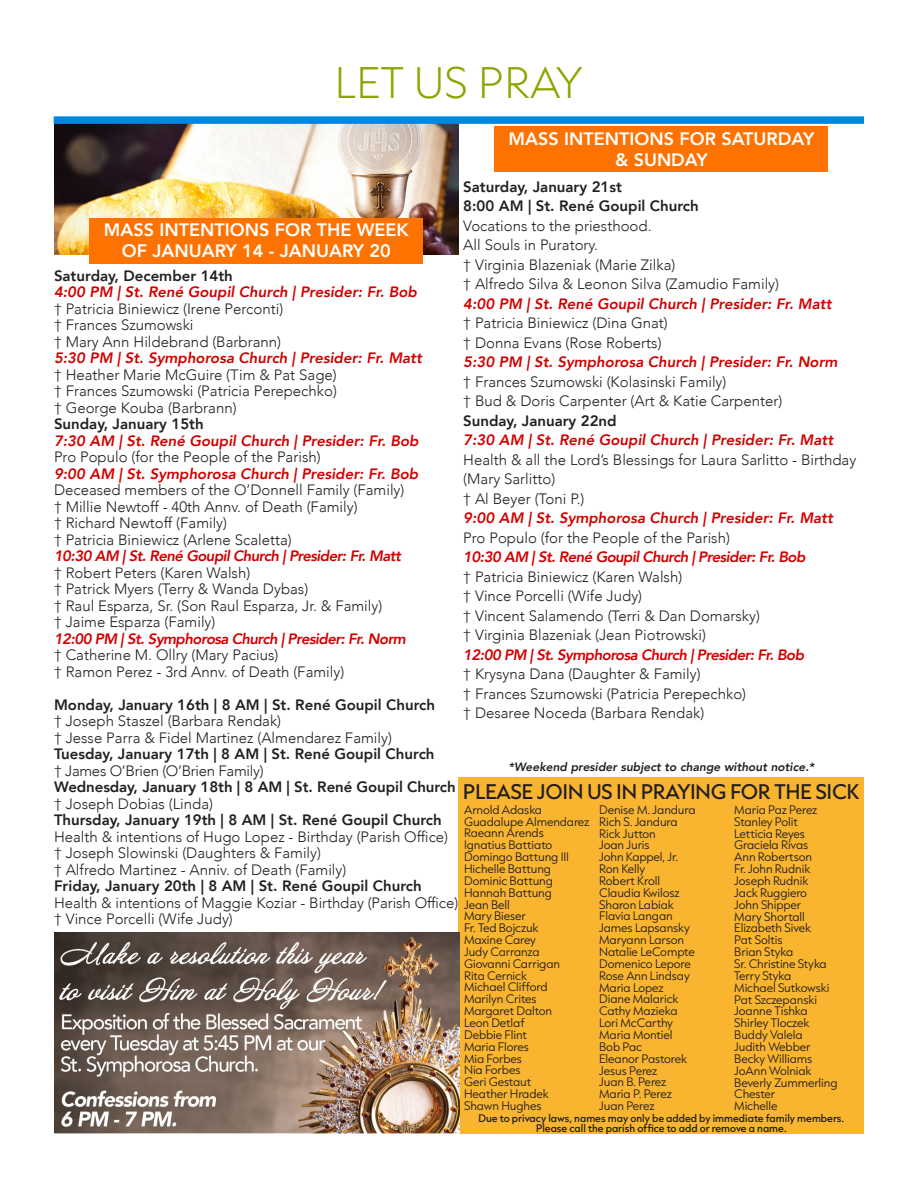
<style>
.page{position:relative;width:918px;height:1188px;background:#fff}
.page>*{position:absolute;margin:0;border:0;box-sizing:border-box;transform-origin:0 0}
.t1{font:200 37.5px "Capitana";letter-spacing:.025em;color:#8ba601}
.t2{font:800 18px/21.6px "Avenir";color:#fff;text-align:center}
.t3{font:500 18px "Capitana";color:#231f20}
.t4{font:300 15px/16.5px "Avenir";color:#231f20}
.t5{font:italic 800 15px "Avenir";color:#d10101}
.t6{font:800 15px/19.5px "Avenir";color:#231f20}
.t7{font:italic 800 15px "Avenir";letter-spacing:-.04em;color:#d10101}
.t8{font:300 15px "Avenir";letter-spacing:-.02em;color:#231f20}
.t9{font:italic 800 12px "Avenir";color:#231f20}
.t10{font:300 10.5px/11.9px "Capitana";letter-spacing:-.01em;color:#231f20}
.t11{font:500 9.3px/10.5px "Capitana";color:#231f20;text-align:center}
</style>
<div class="page">
<div style="left:495px;top:127px;width:333px;height:45px;background:#fe7201"></div>
<img style="left:54px;top:124px;width:404px;height:130px">
<div style="left:90px;top:218px;width:333px;height:45px;background:#fe7201"></div>
<div style="left:54px;top:116px;width:810px;height:8px;background:#0187e0"></div>
<div style="left:459px;top:778px;width:405px;height:356px;background:#f9b530"></div>
<img style="left:54px;top:933px;width:405px;height:201px">
<h1 class="t1" style="left:335px;top:55px;width:249px">LET US PRAY</h1>
<p class="t2" style="left:509px;top:128px;width:307px">MASS INTENTIONS FOR SATURDAY &amp; SUNDAY</p>
<p class="t6" style="left:463px;top:177px;width:237px">Saturday, January 21st<br>8:00 AM | St. René Goupil Church</p>
<p class="t4" style="left:463px;top:216px;width:317px;line-height:19.5px">Vocations to the priesthood.<br>All Souls in Puratory.<br>† Virginia Blazeniak (Marie Zilka)<br>† Alfredo Silva &amp; Leonon Silva (Zamudio Family)</p>
<p class="t5" style="left:463px;top:294px;width:370px">4:00 PM | St. René Goupil Church | Presider: Fr. Matt</p>
<p class="t4" style="left:463px;top:314px;width:206px;line-height:19.5px">† Patricia Biniewicz (Dina Gnat) † Donna Evans (Rose Roberts)</p>
<p class="t5" style="left:463px;top:352px;width:376px">5:30 PM | St. Symphorosa Church | Presider: Fr. Norm</p>
<p class="t4" style="left:463px;top:372px;width:321px;line-height:19.5px">† Frances Szumowski (Kolasinski Family)<br>† Bud &amp; Doris Carpenter (Art &amp; Katie Carpenter)</p>
<p class="t6" style="left:463px;top:411px;width:155px">Sunday, January 22nd</p>
<p class="t5" style="left:463px;top:430px;width:371px">7:30 AM | St. René Goupil Church | Presider: Fr. Matt</p>
<p class="t4" style="left:463px;top:450px;width:395px;line-height:19.5px">Health &amp; all the Lord’s Blessings for Laura Sarlitto - Birthday (Mary Sarlitto)<br>† Al Beyer (Toni P.)</p>
<p class="t5" style="left:463px;top:508px;width:371px">9:00 AM | St. Symphorosa Church | Presider: Fr. Matt</p>
<p class="t4" style="left:463px;top:530px;width:268px">Pro Populo (for the People of the Parish)</p>
<p class="t7" style="left:463px;top:547px;width:344px">10:30 AM | St. René Goupil Church | Presider: Fr. Bob</p>
<p class="t4" style="left:463px;top:567px;width:298px;line-height:19.5px">† Patricia Biniewicz (Karen Walsh)<br>† Vince Porcelli (Wife Judy)<br>† Vincent Salamendo (Terri &amp; Dan Domarsky) † Virginia Blazeniak (Jean Piotrowski)</p>
<p class="t7" style="left:463px;top:645px;width:342px">12:00 PM | St. Symphorosa Church | Presider: Fr. Bob</p>
<p class="t4" style="left:463px;top:665px;width:284px;line-height:19.5px">† Krysyna Dana (Daughter &amp; Family)<br>† Frances Szumowski (Patricia Perepechko) † Desaree Noceda (Barbara Rendak)</p>
<p class="t2" style="left:104px;top:219px;width:306px">MASS INTENTIONS FOR THE WEEK<br>OF JANUARY 14 - JANUARY 20</p>
<p class="t6" style="left:54px;top:266px;width:180px">Saturday, December 14th</p>
<p class="t5" style="left:54px;top:282px;width:364px">4:00 PM | St. René Goupil Church | Presider: Fr. Bob</p>
<p class="t4" style="left:54px;top:301px;width:231px">† Patricia Biniewicz (Irene Perconti) † Frances Szumowski<br>† Mary Ann Hildebrand (Barbrann)</p>
<p class="t5" style="left:54px;top:348px;width:369px">5:30 PM | St. Symphorosa Church | Presider: Fr. Matt</p>
<p class="t4" style="left:54px;top:367px;width:284px;text-align:justify">† Heather Marie McGuire (Tim &amp; Pat Sage) † Frances Szumowski (Patricia Perepechko) † George Kouba (Barbrann)</p>
<p class="t6" style="left:54px;top:415px;width:151px">Sunday, January 15th</p>
<p class="t5" style="left:54px;top:431px;width:366px">7:30 AM | St. René Goupil Church | Presider: Fr. Bob</p>
<p class="t4" style="left:54px;top:449px;width:268px">Pro Populo (for the People of the Parish)</p>
<p class="t5" style="left:54px;top:464px;width:366px">9:00 AM | St. Symphorosa Church | Presider: Fr. Bob</p>
<p class="t4" style="left:54px;top:482px;width:352px">Deceased members of the O’Donnell Family (Family) † Millie Newtoff - 40th Annv. of Death (Family)<br>† Richard Newtoff (Family)<br>† Patricia Biniewicz (Arlene Scaletta)</p>
<p class="t7" style="left:54px;top:546px;width:349px">10:30 AM | St. René Goupil Church | Presider: Fr. Matt</p>
<p class="t4" style="left:54px;top:565px;width:330px">† Robert Peters (Karen Walsh)<br>† Patrick Myers (Terry &amp; Wanda Dybas)<br>† Raul Esparza, Sr. (Son Raul Esparza, Jr. &amp; Family) † Jaime Esparza (Family)</p>
<p class="t7" style="left:54px;top:629px;width:354px">12:00 PM | St. Symphorosa Church | Presider: Fr. Norm</p>
<p class="t4" style="left:54px;top:647px;width:292px">† Catherine M. Ollry (Mary Pacius)<br>† Ramon Perez - 3rd Annv. of Death (Family)</p>
<p class="t6" style="left:54px;top:695px;width:383px">Monday, January 16th | 8 AM | St. René Goupil Church</p>
<p class="t4" style="left:54px;top:713px;width:339px">† Joseph Staszel (Barbara Rendak)<br>† Jesse Parra &amp; Fidel Martinez (Almendarez Family)</p>
<p class="t6" style="left:54px;top:745px;width:382px">Tuesday, January 17th | 8 AM | St. René Goupil Church</p>
<p class="t8" style="left:54px;top:761px;width:211px">† James O’Brien (O’Brien Family)</p>
<p class="t6" style="left:54px;top:778px;width:403px">Wednesday, January 18th | 8 AM | St. René Goupil Church</p>
<p class="t4" style="left:54px;top:796px;width:161px">† Joseph Dobias (Linda)</p>
<p class="t6" style="left:54px;top:811px;width:389px">Thursday, January 19th | 8 AM | St. René Goupil Church</p>
<p class="t4" style="left:54px;top:829px;width:396px">Health &amp; intentions of Hugo Lopez - Birthday (Parish Office) † Joseph Slowinski (Daughters &amp; Family)<br>† Alfredo Martinez - Anniv. of Death (Family)</p>
<p class="t6" style="left:54px;top:877px;width:369px">Friday, January 20th | 8 AM | St. René Goupil Church</p>
<p class="t4" style="left:54px;top:895px;width:406px">Health &amp; intentions of Maggie Koziar - Birthday (Parish Office) † Vince Porcelli (Wife Judy)</p>
<p class="t9" style="left:508px;top:759px;width:308px">*Weekend presider subject to change without notice.*</p>
<p class="t3" style="left:463px;top:779px;width:398px">PLEASE JOIN US IN PRAYING FOR THE SICK</p>
<p class="t10" style="left:464px;top:803px;width:127px">Arnold Adaska<br>Guadalupe Almendarez<br>Raeann Arends<br>Ignatius Battiato<br>Domingo Battung III<br>Hichelle Battung<br>Dominic Battung<br>Hannah Battung<br>Jean Bell<br>Mary Bieser<br>Fr. Ted Bojczuk<br>Maxine Carey<br>Judy Carranza<br>Giovanni Carrigan<br>Rita Cernick<br>Michael Clifford<br>Marilyn Crites<br>Margaret Dalton<br>Leon Detlaf<br>Debbie Flint<br>Maria Flores<br>Mia Forbes<br>Nia Forbes<br>Geri Gestaut<br>Heather Hradek<br>Shawn Hughes</p>
<p class="t10" style="left:599px;top:803px;width:98px">Denise M. Jandura<br>Rich S. Jandura<br>Rick Jutton<br>Joan Juris<br>John Kappel, Jr.<br>Ron Kelly<br>Robert Kroll<br>Claudia Kwilosz<br>Sharon Labiak<br>Flavia Langan<br>James Lapsansky<br>Maryann Larson<br>Natalie LeCompte<br>Domenico Lepore<br>Rose Ann Lindsay<br>Maria Lopez<br>Diane Malarick<br>Cathy Mazieka<br>Lori McCarthy<br>Maria Montiel<br>Bob Pac<br>Eleanor Pastorek<br>Jesus Perez<br>Juan B. Perez<br>Maria P. Perez<br>Juan Perez</p>
<p class="t10" style="left:734px;top:803px;width:105px">Maria Paz Perez<br>Stanley Polit<br>Letticia Reyes<br>Graciela Rivas<br>Ann Robertson<br>Fr. John Rudnik<br>Joseph Rudnik<br>Jack Ruggiero<br>John Shipper<br>Mary Shortall<br>Elizabeth Sivek<br>Pat Soltis<br>Brian Styka<br>Sr. Christine Styka<br>Terry Styka<br>Michael Sutkowski<br>Pat Szczepanski<br>Joanne Tishka<br>Shirley Tloczek<br>Buddy Valela<br>Judith Webber<br>Becky Williams<br>JoAnn Wolniak<br>Beverly Zummerling<br>Chester<br>Michelle</p>
<p class="t11" style="left:478px;top:1112px;width:367px">Due to privacy laws, names may only be added by immediate family members.<br>Please call the parish office to add or remove a name.</p>
</div>
